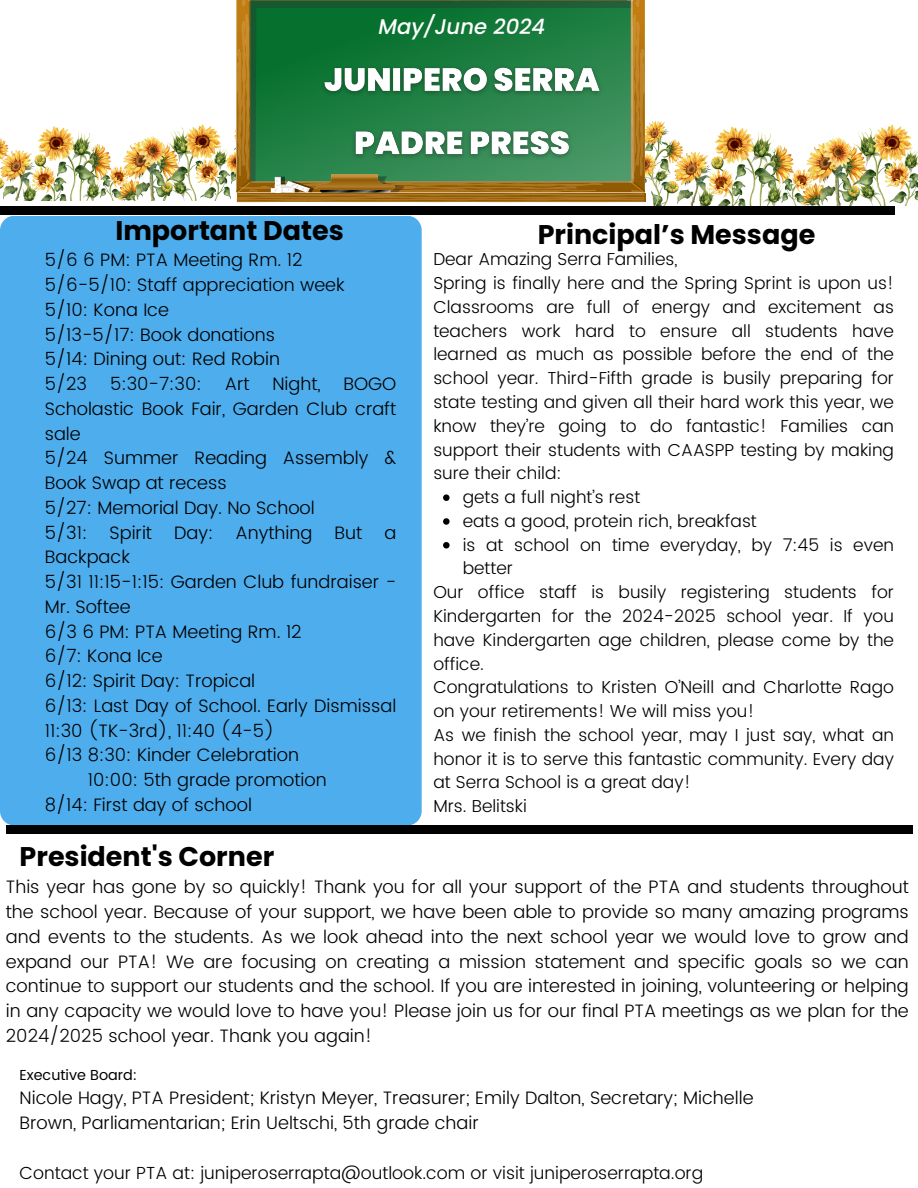
<style>
.page{position:relative;width:918px;height:1188px;background:#fff}
.page>*{position:absolute;margin:0;border:0;box-sizing:border-box;transform-origin:0 0}
.t1{font:700 27px "Poppins";color:#000}
.t2{font:italic 500 21.15px "Poppins";color:#fff}
.t3{font:300 18px/24.8px "Poppins";color:#000}
.t4{font:300 17.55px "Poppins";color:#000}
.t5{font:300 17.25px/23.9px "Poppins";color:#000;text-align:justify}
.t6{font:14.4px "Poppins";color:#000}
</style>
<div class="page">
<div style="left:0;top:216px;width:422px;height:609px;background:#4daded;border-radius:15px"></div>
<div style="left:0;top:206px;width:895px;height:9px;background:#000"></div>
<svg style="left:236px;top:0;width:410px;height:203px;background:#457a39"></svg>
<div style="left:6px;top:825px;width:907px;height:9px;background:#000"></div>
<img style="left:0;top:124px;width:236px;height:76px">
<img style="left:315px;top:58px;width:294px;height:109px">
<img style="left:646px;top:121px;width:272px;height:85px">
<svg style="left:443px;top:494px;width:7px;height:7px"></svg>
<svg style="left:443px;top:518px;width:7px;height:7px"></svg>
<svg style="left:443px;top:542px;width:7px;height:7px"></svg>
<h3 class="t2" style="left:378px;top:11px;width:168px">May/June 2024</h3>
<p class="t1" style="left:115px;top:212px;width:230px">Important Dates</p>
<p class="t3" style="left:45px;top:248px;width:259px">5/6 6 PM: PTA Meeting Rm. 12</p>
<p class="t3" style="left:45px;top:273px;width:302px">5/6-5/10: Staff appreciation week</p>
<p class="t3" style="left:45px;top:297px;width:126px">5/10: Kona Ice</p>
<p class="t3" style="left:45px;top:322px;width:232px">5/13-5/17: Book donations</p>
<p class="t3" style="left:45px;top:347px;width:237px">5/14: Dining out: Red Robin</p>
<p class="t3" style="left:45px;top:372px;width:44px">5/23</p>
<p class="t3" style="left:110px;top:372px;width:93px">5:30-7:30:</p>
<p class="t3" style="left:225px;top:372px;width:26px">Art</p>
<p class="t3" style="left:272px;top:372px;width:50px">Night,</p>
<p class="t3" style="left:45px;top:372px;width:353px;text-align:justify;text-indent:299px">BOGO Scholastic Book Fair, Garden Club craft sale</p>
<p class="t3" style="left:45px;top:446px;width:353px">5/24 Summer Reading Assembly &amp;<br>Book Swap at recess</p>
<p class="t3" style="left:45px;top:495px;width:272px">5/27: Memorial Day. No School</p>
<p class="t3" style="left:45px;top:520px;width:353px">5/31: Spirit Day: Anything But a<br>Backpack</p>
<p class="t3" style="left:45px;top:570px;width:353px">5/31 11:15-1:15: Garden Club fundraiser -<br>Mr. Softee</p>
<p class="t3" style="left:45px;top:619px;width:259px">6/3 6 PM: PTA Meeting Rm. 12</p>
<p class="t3" style="left:45px;top:644px;width:119px">6/7: Kona Ice</p>
<h2 class="t3" style="left:45px;top:669px;width:212px">6/12: Spirit Day: Tropical</h2>
<h2 class="t3" style="left:45px;top:693px;width:353px">6/13: Last Day of School. Early Dismissal<br>11:30 (TK-3rd), 11:40 (4-5)</h2>
<p class="t3" style="left:45px;top:743px;width:256px">6/13 8:30: Kinder Celebration</p>
<p class="t3" style="left:88px;top:768px;width:240px">10:00: 5th grade promotion</p>
<p class="t3" style="left:45px;top:792px;width:209px">8/14: First day of school</p>
<p class="t1" style="left:20px;top:838px;width:256px">President's Corner</p>
<p class="t1" style="left:538px;top:216px;width:279px">Principal’s Message</p>
<p class="t5" style="left:433px;top:247px;width:246px">Dear Amazing Serra Families,</p>
<p class="t5" style="left:433px;top:271px;width:462px">Spring is finally here and the Spring Sprint is upon us!<br>Classrooms are full of energy and excitement as teachers work hard to ensure all students have learned as much as possible before the end of the school year. Third-Fifth grade is busily preparing for state testing and given all their hard work this year, we know they’re going to do fantastic! Families can support their students with CAASPP testing by making sure their child:</p>
<p class="t5" style="left:463px;top:485px;width:179px">gets a full night’s rest</p>
<p class="t5" style="left:463px;top:509px;width:296px">eats a good, protein rich, breakfast</p>
<p class="t5" style="left:463px;top:533px;width:433px">is at school on time everyday, by 7:45 is even better</p>
<p class="t5" style="left:433px;top:580px;width:462px">Our office staff is busily registering students for Kindergarten for the 2024-2025 school year. If you have Kindergarten age children, please come by the office.</p>
<h2 class="t5" style="left:433px;top:675px;width:462px">Congratulations to Kristen O’Neill and Charlotte Rago on your retirements! We will miss you!</h2>
<p class="t5" style="left:433px;top:723px;width:462px">As we finish the school year, may I just say, what an honor it is to serve this fantastic community. Every day at Serra School is a great day!</p>
<p class="t5" style="left:433px;top:794px;width:95px">Mrs. Belitski</p>
<p class="t3" style="left:6px;top:875px;width:905px;text-align:justify">This year has gone by so quickly! Thank you for all your support of the PTA and students throughout the school year. Because of your support, we have been able to provide so many amazing programs and events to the students. As we look ahead into the next school year we would love to grow and expand our PTA! We are focusing on creating a mission statement and specific goals so we can continue to support our students and the school. If you are interested in joining, volunteering or helping in any capacity we would love to have you! Please join us for our final PTA meetings as we plan for the 2024/2025 school year. Thank you again!</p>
<p class="t6" style="left:20px;top:1067px;width:119px">Executive Board:</p>
<p class="t3" style="left:20px;top:1086px;width:735px">Nicole Hagy, PTA President; Kristyn Meyer, Treasurer; Emily Dalton, Secretary; Michelle<br>Brown, Parliamentarian; Erin Ueltschi, 5th grade chair</p>
<p class="t4" style="left:20px;top:1162px;width:685px">Contact your PTA at: juniperoserrapta@outlook.com or visit juniperoserrapta.org</p>
</div>
